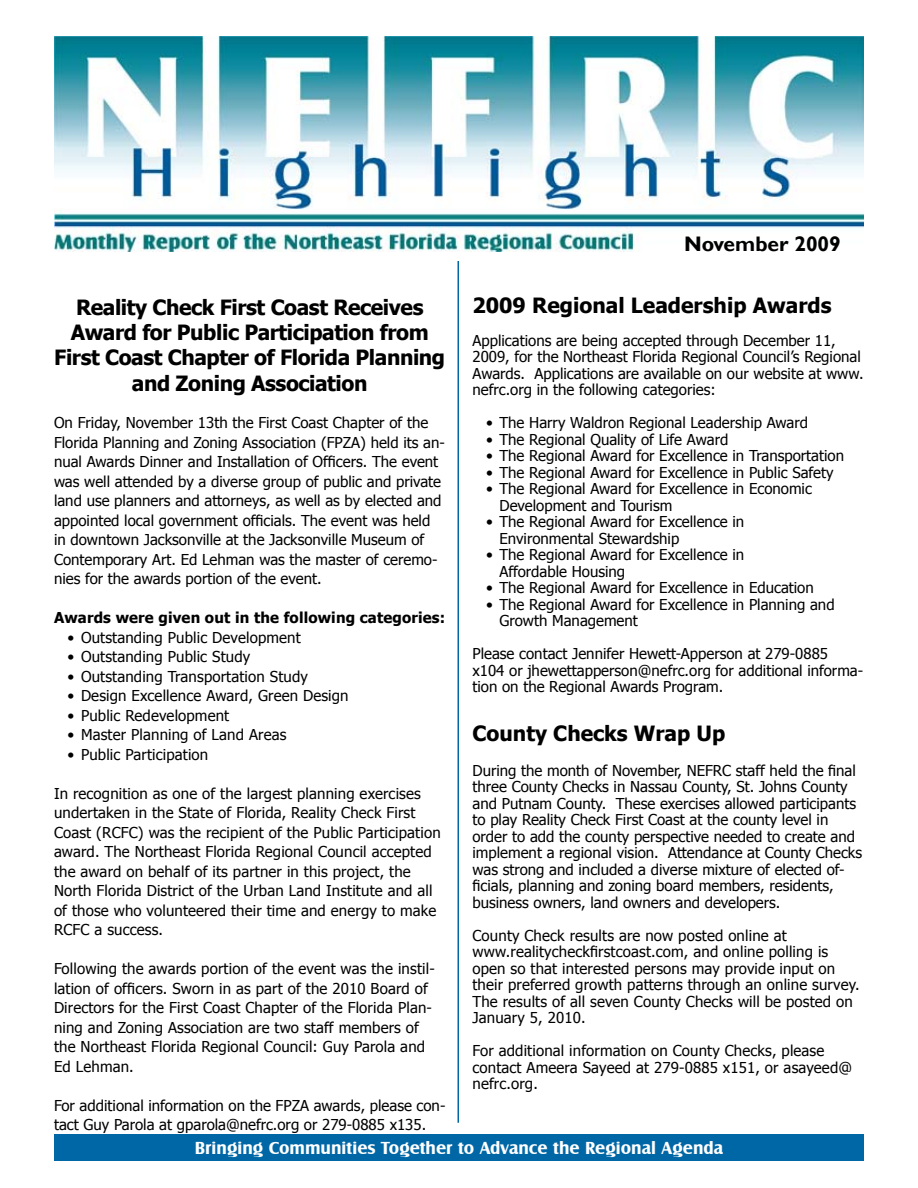
<style>
.page{position:relative;width:918px;height:1188px;background:#fff}
.page>*{position:absolute;margin:0;border:0;box-sizing:border-box;transform-origin:0 0}
.t1{font:700 21px/25.2px "Tahoma";letter-spacing:-.02em;color:#000;text-align:center}
.t2{font:700 21px "Tahoma";color:#000}
.t3{font:700 21px "Gill Sans";color:#000}
.t4{font:700 18px "Castle T";color:#fff}
.t5{font:15px/16.5px "Tahoma";color:#000}
.t6{font:700 15px "Tahoma";letter-spacing:.01em;color:#000}
</style>
<div class="page">
<div style="left:54px;top:1135px;width:810px;height:26px;background:#0067a6"></div>
<img style="left:54px;top:36px;width:810px;height:216px">
<hr style="left:458px;top:261px;width:1px;height:862px;background:#0067a6">
<h1 class="t1" style="left:54px;top:293px;width:392px">Reality Check First Coast Receives Award for Public Participation from First Coast Chapter of Florida Planning and Zoning Association</h1>
<p class="t5" style="left:54px;top:412px;width:392px;line-height:19.5px">On Friday, November 13th the First Coast Chapter of the Florida Planning and Zoning Association (FPZA) held its an&shy;nual Awards Dinner and Installation of Officers. The event was well attended by a diverse group of public and private land use planners and attorneys, as well as by elected and appointed local government officials. The event was held in downtown Jacksonville at the Jacksonville Museum of Contemporary Art. Ed Lehman was the master of ceremo&shy;nies for the awards portion of the event.</p>
<p class="t6" style="left:54px;top:607px;width:393px">Awards were given out in the following categories:</p>
<p class="t5" style="left:68px;top:628px;width:235px">• Outstanding Public Development</p>
<p class="t5" style="left:68px;top:648px;width:184px">• Outstanding Public Study</p>
<p class="t5" style="left:68px;top:667px;width:242px">• Outstanding Transportation Study</p>
<p class="t5" style="left:68px;top:687px;width:283px">• Design Excellence Award, Green Design</p>
<p class="t5" style="left:68px;top:706px;width:163px">• Public Redevelopment</p>
<p class="t5" style="left:68px;top:726px;width:220px">• Master Planning of Land Areas</p>
<p class="t5" style="left:68px;top:745px;width:142px">• Public Participation</p>
<p class="t5" style="left:54px;top:783px;width:388px;line-height:19.5px">In recognition as one of the largest planning exercises undertaken in the State of Florida, Reality Check First Coast (RCFC) was the recipient of the Public Participation award. The Northeast Florida Regional Council accepted the award on behalf of its partner in this project, the North Florida District of the Urban Land Institute and all of those who volunteered their time and energy to make RCFC a success.</p>
<p class="t5" style="left:54px;top:958px;width:382px;line-height:19.5px">Following the awards portion of the event was the instil&shy;lation of officers. Sworn in as part of the 2010 Board of Directors for the First Coast Chapter of the Florida Plan&shy;ning and Zoning Association are two staff members of the Northeast Florida Regional Council: Guy Parola and Ed Lehman.</p>
<p class="t5" style="left:54px;top:1095px;width:393px;line-height:19.5px">For additional information on the FPZA awards, please con&shy;tact Guy Parola at gparola@nefrc.org or 279-0885 x135.</p>
<h1 class="t3" style="left:684px;top:231px;width:158px">November 2009</h1>
<h1 class="t2" style="left:472px;top:290px;width:361px">2009 Regional Leadership Awards</h1>
<p class="t5" style="left:472px;top:331px;width:393px">Applications are being accepted through December 11, 2009, for the Northeast Florida Regional Council’s Regional Awards. Applications are available on our website at www. nefrc.org in the following categories:</p>
<p class="t5" style="left:486px;top:414px;width:324px">• The Harry Waldron Regional Leadership Award</p>
<p class="t5" style="left:486px;top:430px;width:244px">• The Regional Quality of Life Award</p>
<p class="t5" style="left:486px;top:447px;width:360px">• The Regional Award for Excellence in Transportation</p>
<p class="t5" style="left:486px;top:463px;width:349px">• The Regional Award for Excellence in Public Safety</p>
<p class="t5" style="left:500px;top:480px;width:314px;text-indent:-14px">• The Regional Award for Excellence in Economic<br>Development and Tourism</p>
<p class="t5" style="left:500px;top:513px;width:246px;text-indent:-14px">• The Regional Award for Excellence in<br>Environmental Stewardship</p>
<p class="t5" style="left:500px;top:546px;width:246px;text-indent:-14px">• The Regional Award for Excellence in<br>Affordable Housing</p>
<p class="t5" style="left:486px;top:579px;width:329px">• The Regional Award for Excellence in Education</p>
<p class="t5" style="left:500px;top:595px;width:337px;text-indent:-14px">• The Regional Award for Excellence in Planning and<br>Growth Management</p>
<p class="t5" style="left:472px;top:645px;width:392px">Please contact Jennifer Hewett-Apperson at 279-0885 x104 or jhewettapperson@nefrc.org for additional informa&shy;tion on the Regional Awards Program.</p>
<h1 class="t2" style="left:472px;top:719px;width:254px">County Checks Wrap Up</h1>
<p class="t5" style="left:472px;top:761px;width:391px">During the month of November, NEFRC staff held the final three County Checks in Nassau County, St. Johns County and Putnam County. These exercises allowed participants to play Reality Check First Coast at the county level in order to add the county perspective needed to create and implement a regional vision. Attendance at County Checks was strong and included a diverse mixture of elected of&shy;ficials, planning and zoning board members, residents, business owners, land owners and developers.</p>
<p class="t5" style="left:472px;top:926px;width:389px">County Check results are now posted online at www.realitycheckfirstcoast.com, and online polling is open so that interested persons may provide input on their preferred growth patterns through an online survey.<br>The results of all seven County Checks will be posted on January 5, 2010.</p>
<p class="t5" style="left:472px;top:1042px;width:381px">For additional information on County Checks, please contact Ameera Sayeed at 279-0885 x151, or asayeed@ nefrc.org.</p>
<p class="t4" style="left:195px;top:1138px;width:530px">Bringing Communities Together to Advance the Regional Agenda</p>
</div>
